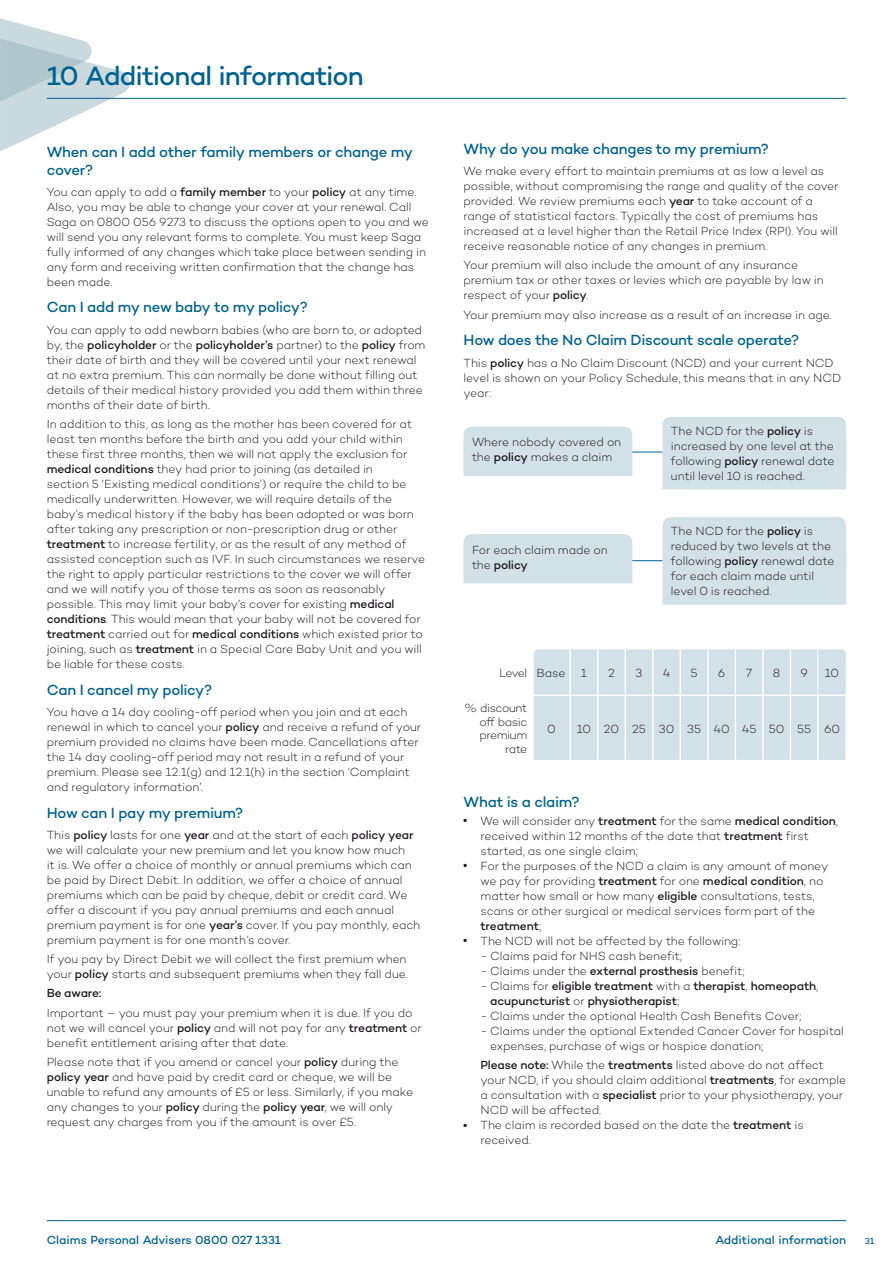
<style>
.page{position:relative;width:893px;height:1263px;background:#fff}
.page>*{position:absolute;margin:0;border:0;box-sizing:border-box;transform-origin:0 0}
.t1{font:500 27px "Campton";letter-spacing:-.03em;color:#006290}
.t2{font:500 15px/18px "Campton";letter-spacing:-.02em;color:#006290}
.t3{font:300 12px/15px "Campton";letter-spacing:-.01em;color:#1a171c}
.t4{font:500 12px/15px "Campton";letter-spacing:-.01em;color:#1a171c}
.t5{font:500 12px "Campton";letter-spacing:-.005em;color:#006290}
.t6{font:300 12px/13.5px "Campton";letter-spacing:-.04em;color:#1a171c;text-align:right}
.t7{font:300 12px "Campton";letter-spacing:-.03em;color:#1a171c}
.t8{font:500 9px "Campton";color:#006290}
.s1{font-weight:500}
.s2{font-weight:300}
</style>
<div class="page">
<svg style="left:0;top:18px;width:130px;height:133px"></svg>
<hr style="left:47px;top:1220px;width:799px;height:1px;background:#006290">
<hr style="left:47px;top:98px;width:799px;height:1px;background:#006290">
<svg style="left:534px;top:649px;width:312px;height:111px;background:#d4e2e8"></svg>
<hr style="left:518px;top:452px;width:306px;height:1px;background:#006290">
<div style="left:463px;top:427px;width:169px;height:49px;background:#d2e0e7"></div>
<div style="left:662px;top:417px;width:184px;height:72px;background:#d2e0e7"></div>
<hr style="left:518px;top:560px;width:306px;height:1px;background:#006290">
<div style="left:463px;top:534px;width:169px;height:49px;background:#d2e0e7"></div>
<div style="left:662px;top:517px;width:184px;height:88px;background:#d2e0e7"></div>
<h1 class="t1" style="left:47px;top:59px;width:319px">10 Additional information</h1>
<p class="t2" style="left:47px;top:142px;width:368px">When can I add other family members or change my cover?</p>
<p class="t3" style="left:47px;top:184px;width:384px">You can apply to add a <span class="s1">family member</span> to your <span class="s1">policy</span> at any time.<br>Also, you may be able to change your cover at your renewal. Call Saga on 0800 056 9273 to discuss the options open to you and we will send you any relevant forms to complete. You must keep Saga fully informed of any changes which take place between sending in any form and receiving written confirmation that the change has been made.</p>
<p class="t2" style="left:47px;top:298px;width:263px">Can I add my new baby to my policy?</p>
<p class="t3" style="left:47px;top:322px;width:380px">You can apply to add newborn babies (who are born to, or adopted by, the <span class="s1">policyholder</span> or the <span class="s1">policyholder’s</span> partner) to the <span class="s1">policy</span> from their date of birth and they will be covered until your next renewal at no extra premium. This can normally be done without filling out details of their medical history provided you add them within three months of their date of birth.</p>
<p class="t3" style="left:47px;top:416px;width:380px">In addition to this, as long as the mother has been covered for at least ten months before the birth and you add your child within these first three months, then we will not apply the exclusion for <span class="s1">medical conditions</span> they had prior to joining (as detailed in<br>section 5 ‘Existing medical conditions’) or require the child to be medically underwritten. However, we will require details of the baby’s medical history if the baby has been adopted or was born after taking any prescription or non-prescription drug or other <span class="s1">treatment</span> to increase fertility, or as the result of any method of assisted conception such as IVF. In such circumstances we reserve the right to apply particular restrictions to the cover we will offer and we will notify you of those terms as soon as reasonably possible. This may limit your baby’s cover for existing <span class="s1">medical conditions</span>. This would mean that your baby will not be covered for <span class="s1">treatment</span> carried out for <span class="s1">medical conditions</span> which existed prior to joining, such as <span class="s1">treatment</span> in a Special Care Baby Unit and you will be liable for these costs.</p>
<p class="t2" style="left:47px;top:680px;width:167px">Can I cancel my policy?</p>
<p class="t3" style="left:47px;top:704px;width:376px">You have a 14 day cooling-off period when you join and at each renewal in which to cancel your <span class="s1">policy</span> and receive a refund of your premium provided no claims have been made. Cancellations after the 14 day cooling-off period may not result in a refund of your premium. Please see 12.1(g) and 12.1(h) in the section ‘Complaint and regulatory information’.</p>
<p class="t2" style="left:47px;top:803px;width:198px">How can I pay my premium?</p>
<p class="t3" style="left:47px;top:827px;width:375px">This <span class="s1">policy</span> lasts for one <span class="s1">year</span> and at the start of each <span class="s1">policy year </span>we will calculate your new premium and let you know how much<br>it is. We offer a choice of monthly or annual premiums which can be paid by Direct Debit. In addition, we offer a choice of annual premiums which can be paid by cheque, debit or credit card. We offer a discount if you pay annual premiums and each annual premium payment is for one <span class="s1">year’s</span> cover. If you pay monthly, each premium payment is for one month’s cover.</p>
<p class="t3" style="left:47px;top:951px;width:363px">If you pay by Direct Debit we will collect the first premium when your <span class="s1">policy</span> starts and subsequent premiums when they fall due.</p>
<p class="t4" style="left:47px;top:985px;width:56px">Be aware:</p>
<p class="t3" style="left:47px;top:1005px;width:377px">Important – you must pay your premium when it is due. If you do not we will cancel your <span class="s1">policy</span> and will not pay for any <span class="s1">treatment</span> or benefit entitlement arising after that date.</p>
<p class="t3" style="left:47px;top:1054px;width:368px">Please note that if you amend or cancel your <span class="s1">policy</span> during the <span class="s1">policy year</span> and have paid by credit card or cheque, we will be unable to refund any amounts of £5 or less. Similarly, if you make any changes to your <span class="s1">policy</span> during the <span class="s1">policy year</span>, we will only request any charges from you if the amount is over £5.</p>
<p class="t2" style="left:463px;top:139px;width:307px">Why do you make changes to my premium?</p>
<p class="t3" style="left:463px;top:163px;width:376px">We make every effort to maintain premiums at as low a level as possible, without compromising the range and quality of the cover provided. We review premiums each <span class="s1">year</span> to take account of a range of statistical factors. Typically the cost of premiums has increased at a level higher than the Retail Price Index (RPI). You will receive reasonable notice of any changes in premium.</p>
<p class="t3" style="left:463px;top:258px;width:362px">Your premium will also include the amount of any insurance premium tax or other taxes or levies which are payable by law in respect of your <span class="s1">policy</span>.</p>
<p class="t3" style="left:463px;top:307px;width:370px">Your premium may also increase as a result of an increase in age.</p>
<p class="t2" style="left:463px;top:331px;width:337px">How does the No Claim Discount scale operate?</p>
<p class="t3" style="left:463px;top:355px;width:379px">This <span class="s1">policy</span> has a No Claim Discount (NCD) and your current NCD level is shown on your Policy Schedule, this means that in any NCD year:</p>
<p class="t3" style="left:472px;top:434px;width:151px">Where nobody covered on the <span class="s1">policy</span> makes a claim</p>
<p class="t3" style="left:671px;top:423px;width:165px">The NCD for the <span class="s1">policy</span> is increased by one level at the following <span class="s1">policy</span> renewal date until level 10 is reached.</p>
<p class="t3" style="left:472px;top:542px;width:137px">For each claim made on the <span class="s1">policy</span></p>
<p class="t3" style="left:671px;top:523px;width:165px">The NCD for the <span class="s1">policy</span> is reduced by two levels at the following <span class="s1">policy</span> renewal date for each claim made until level 0 is reached.</p>
<p class="t7" style="left:499px;top:666px;width:68px">Level Base</p>
<p class="t3" style="left:581px;top:665px;width:8px">1</p>
<p class="t3" style="left:608px;top:665px;width:8px">2</p>
<p class="t3" style="left:636px;top:665px;width:8px">3</p>
<p class="t3" style="left:663px;top:665px;width:9px">4</p>
<p class="t3" style="left:691px;top:665px;width:8px">5</p>
<p class="t3" style="left:718px;top:665px;width:9px">6</p>
<p class="t3" style="left:746px;top:665px;width:8px">7</p>
<p class="t3" style="left:773px;top:665px;width:9px">8</p>
<p class="t3" style="left:800px;top:665px;width:9px">9</p>
<p class="t3" style="left:825px;top:665px;width:16px">10</p>
<p class="t6" style="left:464px;top:701px;width:65px">% discount off basic premium rate</p>
<p class="t3" style="left:547px;top:721px;width:10px">0</p>
<p class="t3" style="left:577px;top:721px;width:265px">10 20 25 30 35 40 45 50 55 60</p>
<p class="t2" style="left:463px;top:793px;width:118px">What is a claim?</p>
<p class="t3" style="left:480px;top:813px;width:359px;text-indent:-17px">● We will consider any <span class="s1">treatment</span> for the same <span class="s1">medical condition</span>, received within 12 months of the date that <span class="s1">treatment</span> first started, as one single claim;</p>
<p class="t3" style="left:480px;top:858px;width:349px;text-indent:-17px">● For the purposes of the NCD a claim is any amount of money we pay for providing <span class="s1">treatment</span> for one <span class="s1">medical condition</span>, no matter how small or how many <span class="s1">eligible</span> consultations, tests, scans or other surgical or medical services form part of the <span class="s1">treatment</span>;</p>
<p class="t3" style="left:463px;top:933px;width:278px">● The NCD will not be affected by the following:</p>
<p class="t3" style="left:480px;top:948px;width:203px">- Claims paid for NHS cash benefit;</p>
<p class="t3" style="left:480px;top:963px;width:266px">- Claims under the <span class="s1">external prosthesis</span> benefit;</p>
<p class="t4" style="left:490px;top:978px;width:330px;text-indent:-10px"><span class="s2">- Claims for</span> eligible treatment <span class="s2">with a</span> therapist<span class="s2">,</span> homeopath<span class="s2">, </span>acupuncturist <span class="s2">or</span> physiotherapist<span class="s2">;</span></p>
<p class="t3" style="left:480px;top:1008px;width:322px">- Claims under the optional Health Cash Benefits Cover;</p>
<p class="t3" style="left:490px;top:1023px;width:355px;text-indent:-10px">- Claims under the optional Extended Cancer Cover for hospital expenses, purchase of wigs or hospice donation;</p>
<p class="t3" style="left:480px;top:1057px;width:367px"><span class="s1">Please note:</span> While the <span class="s1">treatments</span> listed above do not affect your NCD, if you should claim additional <span class="s1">treatments</span>, for example a consultation with a <span class="s1">specialist</span> prior to your physiotherapy, your NCD will be affected.</p>
<p class="t3" style="left:480px;top:1117px;width:325px;text-indent:-17px">● The claim is recorded based on the date the <span class="s1">treatment</span> is received.</p>
<p class="t5" style="left:47px;top:1233px;width:236px">Claims Personal Advisers 0800 027 1331</p>
<p class="t5" style="left:715px;top:1233px;width:132px">Additional information</p>
<p class="t8" style="left:865px;top:1236px;width:11px">31</p>
</div>
